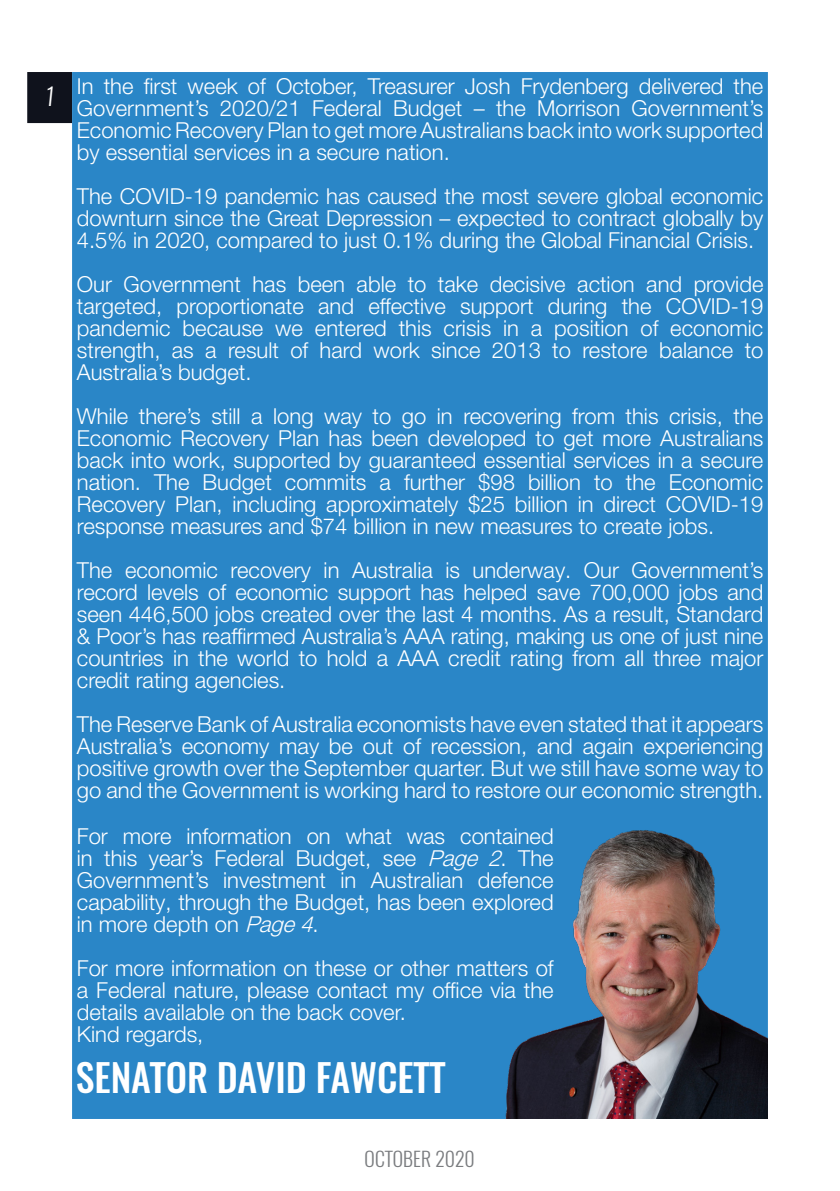
<style>
.page{position:relative;width:840px;height:1191px;background:#fff}
.page>*{position:absolute;margin:0;border:0;box-sizing:border-box;transform-origin:0 0}
.t1{font:italic 500 38px "Oswald";color:#fff}
.t2{font:italic 300 24px "Oswald";color:#fff}
.t3{font:300 22px/22px "Helvetica Neue LT Pro";color:#fff;text-align:justify}
.t4{font:italic 300 20px "Oswald";color:#7a7c7f}
.s1{font-style:italic}
</style>
<div class="page">
<div style="left:27px;top:72px;width:45px;height:51px;background:#0f121c"></div>
<div style="left:72px;top:72px;width:695px;height:1047px;background:#2a86c7;border:2px solid #2a86c7"></div>
<img style="left:500px;top:828px;width:267px;height:291px">
<p class="t2" style="left:44px;top:79px;width:12px">1</p>
<p class="t3" style="left:77px;top:74px;width:687px">In the first week of October, Treasurer Josh Frydenberg delivered the Government’s 2020/21 Federal Budget – the Morrison Government’s Economic Recovery Plan to get more Australians back into work supported by essential services in a secure nation.</p>
<p class="t3" style="left:77px;top:184px;width:687px">The COVID-19 pandemic has caused the most severe global economic downturn since the Great Depression – expected to contract globally by 4.5% in 2020, compared to just 0.1% during the Global Financial Crisis.</p>
<p class="t3" style="left:77px;top:272px;width:687px">Our Government has been able to take decisive action and provide targeted, proportionate and effective support during the COVID-19 pandemic because we entered this crisis in a position of economic strength, as a result of hard work since 2013 to restore balance to Australia’s budget.</p>
<p class="t3" style="left:77px;top:404px;width:687px">While there’s still a long way to go in recovering from this crisis, the Economic Recovery Plan has been developed to get more Australians back into work, supported by guaranteed essential services in a secure nation. The Budget commits a further $98 billion to the Economic Recovery Plan, including approximately $25 billion in direct COVID-19 response measures and $74 billion in new measures to create jobs.</p>
<p class="t3" style="left:77px;top:558px;width:687px">The economic recovery in Australia is underway. Our Government’s record levels of economic support has helped save 700,000 jobs and seen 446,500 jobs created over the last 4 months. As a result, Standard &amp; Poor’s has reaffirmed Australia’s AAA rating, making us one of just nine countries in the world to hold a AAA credit rating from all three major credit rating agencies.</p>
<p class="t3" style="left:77px;top:712px;width:687px">The Reserve Bank of Australia economists have even stated that it appears Australia’s economy may be out of recession, and again experiencing positive growth over the September quarter. But we still have some way to go and the Government is working hard to restore our economic strength.</p>
<p class="t3" style="left:77px;top:824px;width:478px">For more information on what was contained in this year’s Federal Budget, see <span class="s1">Page 2</span>. The Government’s investment in Australian defence capability, through the Budget, has been explored in more depth on <span class="s1">Page4</span>.</p>
<p class="t3" style="left:77px;top:956px;width:478px">For more information on these or other matters of a Federal nature, please contact my office via the details available on the back cover.</p>
<p class="t3" style="left:77px;top:1022px;width:128px">Kind regards,</p>
<p class="t1" style="left:77px;top:1050px;width:371px">SENATOR DAVID FAWCETT</p>
<p class="t4" style="left:364px;top:1145px;width:114px">OCTOBER 2020</p>
</div>
